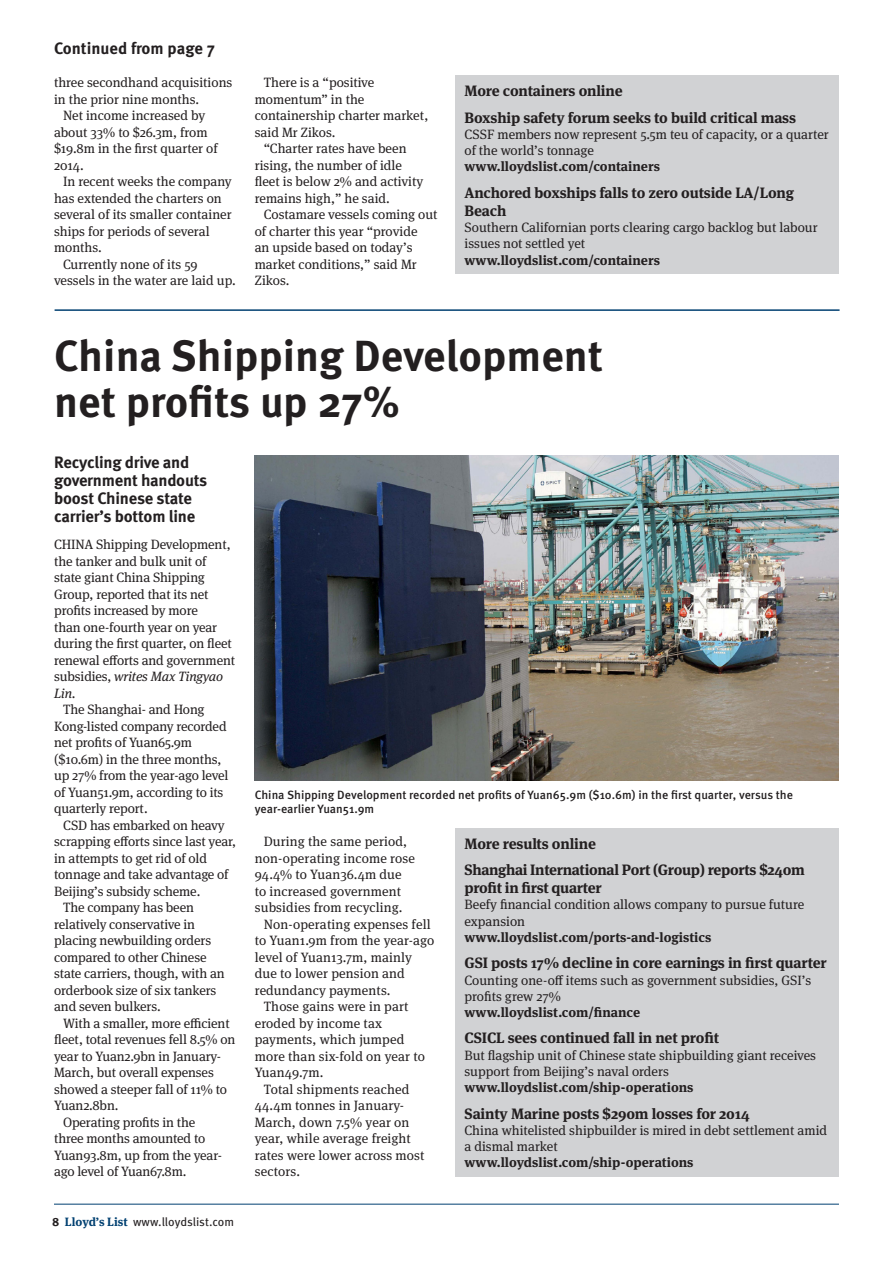
<style>
.page{position:relative;width:893px;height:1263px;background:#fff}
.page>*{position:absolute;margin:0;border:0;box-sizing:border-box;transform-origin:0 0}
.Downpage_headline_bo{font:700 43.5px/46.5px "Meta OT";color:#231f20}
.Standfirst{font:700 16.5px/18px "Meta OT";letter-spacing:-.015em;color:#231f20}
.Continued_from{font:700 16.5px "Meta OT";color:#231f20}
.Kicker_title{font:700 15px/18px "Meta Serif OT";letter-spacing:-.01em;color:#231f20}
.Body_indent{font:13.5px/16.5px "Meta Serif OT";color:#231f20}
.Kicker_text{font:13.5px/16.2px "Meta Serif OT";color:#231f20}
.Body_no_indent{font:13.5px/16.5px "Meta Serif OT";letter-spacing:-.01em;color:#231f20}
.Kicker_link{font:700 13.5px "Meta Serif OT";color:#231f20}
.t1{font:500 12px/14.4px "Meta OT";color:#231f20}
.t2{font:12px "Meta OT";letter-spacing:-.005em;color:#231f20}
.s1{font-style:italic}
.s2{font-weight:700}
.s3{font-family:"Meta Serif OT";font-weight:700;color:#004071}
</style>
<div class="page">
<hr style="left:54px;top:1204px;width:785px;height:1px;background:#004071">
<div style="left:455px;top:828px;width:384px;height:348px;background:#d1d2d4"></div>
<div style="left:455px;top:75px;width:384px;height:198px;background:#d1d2d4"></div>
<hr style="left:55px;top:309px;width:784px;height:2px;background:#004071">
<img style="left:255px;top:455px;width:584px;height:325px">
<p class="Continued_from" style="left:54px;top:38px;width:162px">Continued from page 7</p>
<p class="Body_indent" style="left:54px;top:74px;width:180px">three secondhand acquisitions in the prior nine months.</p>
<p class="Body_indent" style="left:54px;top:107px;width:165px;text-indent:9px">Net income increased by about 33% to $26.3m, from $19.8m in the first quarter of<br>2014.</p>
<p class="Body_indent" style="left:54px;top:173px;width:179px;text-indent:9px">In recent weeks the company has extended the charters on several of its smaller container ships for periods of several months.</p>
<p class="Body_indent" style="left:54px;top:256px;width:183px;text-indent:9px">Currently none of its 59 vessels in the water are laid up.</p>
<p class="Body_indent" style="left:255px;top:74px;width:175px;text-indent:9px">There is a “positive momentum” in the containership charter market, said Mr Zikos.</p>
<p class="Body_indent" style="left:255px;top:140px;width:170px;text-indent:9px">“Charter rates have been rising, the number of idle fleet is below 2% and activity remains high,” he said.</p>
<p class="Body_indent" style="left:255px;top:206px;width:184px;text-indent:9px">Costamare vessels coming out of charter this year “provide<br>an upside based on today’s market conditions,” said Mr<br>Zikos.</p>
<p class="Kicker_title" style="left:464px;top:82px;width:160px">More containers online</p>
<p class="Kicker_title" style="left:464px;top:109px;width:333px">Boxship safety forum seeks to build critical mass</p>
<p class="Kicker_text" style="left:464px;top:127px;width:366px">CSSF members now represent 5.5m teu of capacity, or a quarter of the world’s tonnage</p>
<p class="Kicker_link" style="left:464px;top:158px;width:197px">www.lloydslist.com/containers</p>
<p class="Kicker_title" style="left:464px;top:184px;width:331px">Anchored boxships falls to zero outside LA/Long<br>Beach</p>
<p class="Kicker_text" style="left:464px;top:220px;width:355px">Southern Californian ports clearing cargo backlog but labour issues not settled yet</p>
<p class="Kicker_link" style="left:464px;top:252px;width:197px">www.lloydslist.com/containers</p>
<p class="Downpage_headline_bo" style="left:54px;top:333px;width:551px">China Shipping Development net profits up 27%</p>
<p class="Standfirst" style="left:54px;top:454px;width:155px">Recycling drive and government handouts boost Chinese state carrier’s bottom line</p>
<p class="Body_no_indent" style="left:54px;top:536px;width:182px">CHINA Shipping Development, the tanker and bulk unit of state giant China Shipping<br>Group, reported that its net profits increased by more<br>than one-fourth year on year during the first quarter, on fleet renewal efforts and government subsidies, <span class="s1">writes Max Tingyao<br>Lin</span>.</p>
<p class="Body_indent" style="left:54px;top:701px;width:176px;text-indent:9px">The Shanghai- and Hong<br>Kong-listed company recorded net profits of Yuan65.9m ($10.6m) in the three months, up 27% from the year-ago level of Yuan51.9m, according to its quarterly report.</p>
<p class="Body_indent" style="left:54px;top:817px;width:184px;text-indent:9px">CSD has embarked on heavy scrapping efforts since last year, in attempts to get rid of old tonnage and take advantage of<br>Beijing’s subsidy scheme.</p>
<p class="Body_indent" style="left:54px;top:899px;width:172px;text-indent:9px">The company has been relatively conservative in placing newbuilding orders compared to other Chinese state carriers, though, with an orderbook size of six tankers and seven bulkers.</p>
<p class="Body_indent" style="left:54px;top:1015px;width:183px;text-indent:9px">With a smaller, more efficient fleet, total revenues fell 8.5% on year to Yuan2.9bn in January-<br>March, but overall expenses showed a steeper fall of 11% to<br>Yuan2.8bn.</p>
<p class="Body_indent" style="left:54px;top:1114px;width:169px;text-indent:9px">Operating profits in the three months amounted to<br>Yuan93.8m, up from the year&shy;ago level of Yuan67.8m.</p>
<p class="t1" style="left:255px;top:788px;width:540px">China Shipping Development recorded net profits of Yuan65.9m ($10.6m) in the first quarter, versus the year-earlier Yuan51.9m</p>
<p class="Body_indent" style="left:255px;top:833px;width:162px;text-indent:9px">During the same period, non-operating income rose<br>94.4% to Yuan36.4m due to increased government subsidies from recycling.</p>
<p class="Body_indent" style="left:255px;top:916px;width:181px;text-indent:9px">Non-operating expenses fell to Yuan1.9m from the year-ago level of Yuan13.7m, mainly due to lower pension and redundancy payments.</p>
<p class="Body_indent" style="left:255px;top:998px;width:172px;text-indent:9px">Those gains were in part eroded by income tax payments, which jumped more than six-fold on year to<br>Yuan49.7m.</p>
<p class="Body_indent" style="left:255px;top:1081px;width:171px;text-indent:9px">Total shipments reached<br>44.4m tonnes in January-<br>March, down 7.5% year on year, while average freight rates were lower across most sectors.</p>
<p class="Kicker_title" style="left:464px;top:835px;width:133px">More results online</p>
<p class="Kicker_title" style="left:464px;top:861px;width:342px">Shanghai International Port (Group) reports $240m profit in first quarter</p>
<p class="Kicker_text" style="left:464px;top:897px;width:341px">Beefy financial condition allows company to pursue future expansion</p>
<p class="Kicker_link" style="left:464px;top:929px;width:248px">www.lloydslist.com/ports-and-logistics</p>
<p class="Kicker_title" style="left:464px;top:954px;width:364px">GSI posts 17% decline in core earnings in first quarter</p>
<p class="Kicker_text" style="left:464px;top:972px;width:348px">Counting one-off items such as government subsidies, GSI’s profits grew 27%</p>
<p class="Kicker_link" style="left:464px;top:1004px;width:177px">www.lloydslist.com/finance</p>
<p class="Kicker_title" style="left:464px;top:1029px;width:256px">CSICL sees continued fall in net profit</p>
<p class="Kicker_text" style="left:464px;top:1047px;width:353px">But flagship unit of Chinese state shipbuilding giant receives support from Beijing’s naval orders</p>
<p class="Kicker_link" style="left:464px;top:1079px;width:231px">www.lloydslist.com/ship-operations</p>
<p class="Kicker_title" style="left:464px;top:1104px;width:286px">Sainty Marine posts $290m losses for 2014</p>
<p class="Kicker_text" style="left:464px;top:1122px;width:364px">China whitelisted shipbuilder is mired in debt settlement amid a dismal market</p>
<p class="Kicker_link" style="left:464px;top:1154px;width:231px">www.lloydslist.com/ship-operations</p>
<p class="t2" style="left:52px;top:1214px;width:183px"><span class="s2">8</span> <span class="s3">Lloyd’s List</span> www.lloydslist.com</p>
</div>
